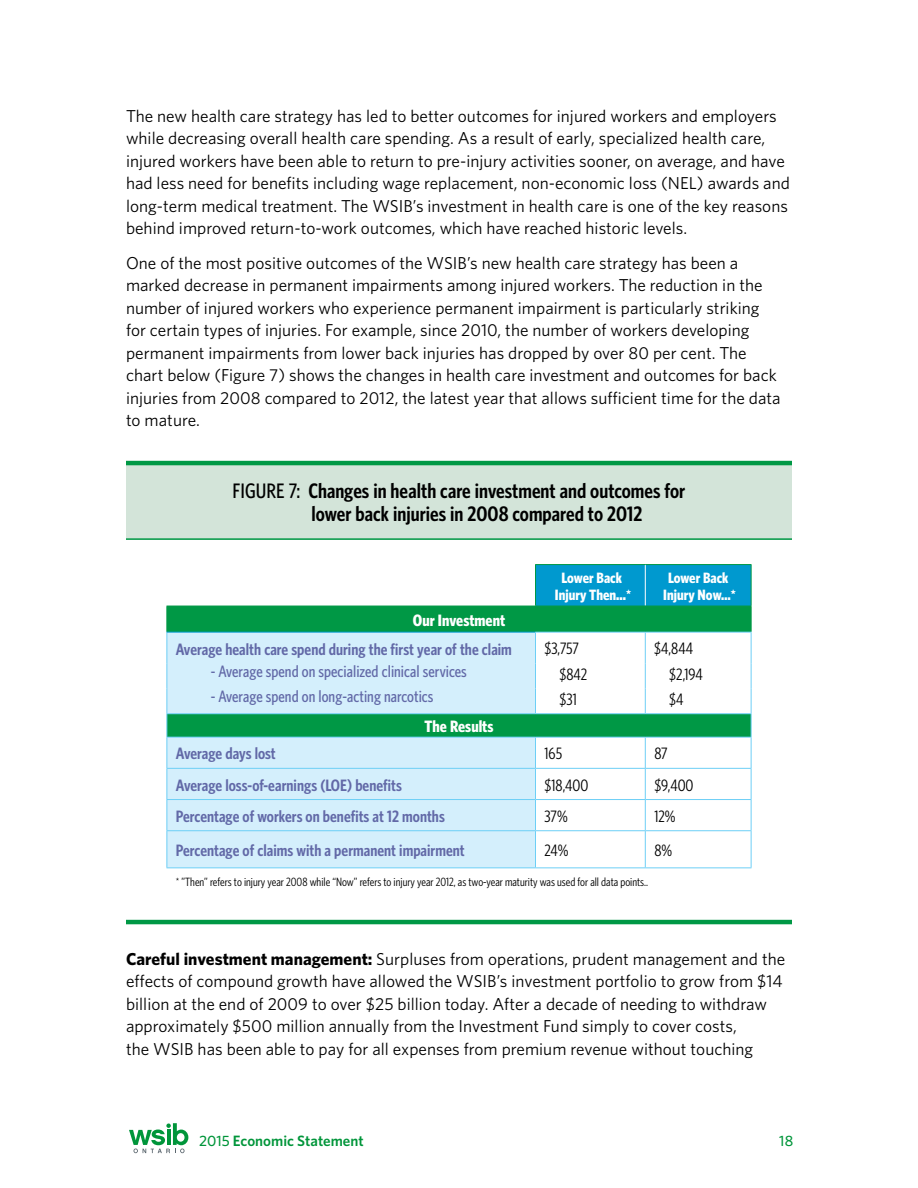
<style>
.page{position:relative;width:918px;height:1188px;background:#fff}
.page>*{position:absolute;margin:0;border:0;box-sizing:border-box;transform-origin:0 0}
.t1{font:600 21px/22.5px "Whitney Condensed";color:#000}
.text{font:17.25px/22.5px "Whitney";color:#000}
.t2{font:600 16.5px/28.8px "Whitney Condensed";color:#6269a7}
.t3{font:500 16.5px "Whitney Condensed";color:#6269a7}
.t4{font:16.5px "Whitney Condensed";color:#000}
.t5{font:700 16.5px "Whitney Condensed";color:#fff}
.t6{font:700 15px/16.5px "Whitney Condensed";color:#fff;text-align:center}
.t7{font:600 15px "Whitney";color:#00953a}
.t8{font:500 15px "Whitney";color:#00953a}
.t9{font:12px "Whitney Condensed";color:#000}
.s1{font-weight:500}
.s2{font-weight:700;color:#fff}
.s3{font-weight:700}
</style>
<div class="page">
<svg style="left:129px;top:1123px;width:59px;height:30px"></svg>
<div style="left:126px;top:463px;width:666px;height:76px;background:#d3e4d9"></div>
<hr style="left:126px;top:461px;width:666px;height:4px;background:#009845">
<hr style="left:126px;top:538px;width:666px;height:2px;background:#009845">
<hr style="left:126px;top:920px;width:666px;height:4px;background:#009845">
<div style="left:167px;top:607px;width:369px;height:25px;background:#009845"></div>
<svg style="left:167px;top:633px;width:369px;height:234px;background:#bee6e9"></svg>
<svg style="left:536px;top:633px;width:215px;height:234px"></svg>
<hr style="left:535px;top:565px;width:1px;height:41px;background:#009845">
<hr style="left:751px;top:633px;width:1px;height:30px;background:#6dcff6">
<svg style="left:535px;top:663px;width:1px;height:50px"></svg>
<svg style="left:645px;top:663px;width:1px;height:50px"></svg>
<hr style="left:166px;top:713px;width:370px;height:1px;background:#6dcff6">
<hr style="left:536px;top:713px;width:109px;height:1px;background:#6dcff6">
<hr style="left:645px;top:713px;width:107px;height:1px;background:#6dcff6">
<svg style="left:751px;top:663px;width:1px;height:74px"></svg>
<hr style="left:166px;top:737px;width:370px;height:1px;background:#6dcff6">
<hr style="left:536px;top:737px;width:109px;height:1px;background:#6dcff6">
<hr style="left:535px;top:738px;width:1px;height:30px;background:#6dcff6">
<hr style="left:645px;top:737px;width:107px;height:1px;background:#6dcff6">
<hr style="left:645px;top:738px;width:1px;height:30px;background:#6dcff6">
<hr style="left:751px;top:738px;width:1px;height:30px;background:#6dcff6">
<hr style="left:166px;top:768px;width:370px;height:1px;background:#6dcff6">
<hr style="left:536px;top:768px;width:109px;height:1px;background:#6dcff6">
<hr style="left:535px;top:769px;width:1px;height:30px;background:#6dcff6">
<hr style="left:645px;top:768px;width:107px;height:1px;background:#6dcff6">
<hr style="left:645px;top:769px;width:1px;height:30px;background:#6dcff6">
<hr style="left:751px;top:769px;width:1px;height:30px;background:#6dcff6">
<hr style="left:166px;top:799px;width:370px;height:1px;background:#6dcff6">
<hr style="left:536px;top:799px;width:109px;height:1px;background:#6dcff6">
<hr style="left:535px;top:800px;width:1px;height:30px;background:#6dcff6">
<hr style="left:645px;top:799px;width:107px;height:1px;background:#6dcff6">
<hr style="left:645px;top:800px;width:1px;height:30px;background:#6dcff6">
<hr style="left:751px;top:800px;width:1px;height:30px;background:#6dcff6">
<hr style="left:166px;top:830px;width:370px;height:1px;background:#6dcff6">
<hr style="left:536px;top:830px;width:109px;height:1px;background:#6dcff6">
<hr style="left:535px;top:831px;width:1px;height:36px;background:#6dcff6">
<hr style="left:645px;top:830px;width:107px;height:1px;background:#6dcff6">
<hr style="left:645px;top:831px;width:1px;height:36px;background:#6dcff6">
<hr style="left:751px;top:831px;width:1px;height:36px;background:#6dcff6">
<hr style="left:166px;top:633px;width:1px;height:30px;background:#6dcff6">
<svg style="left:166px;top:663px;width:1px;height:74px"></svg>
<hr style="left:166px;top:738px;width:1px;height:30px;background:#6dcff6">
<hr style="left:166px;top:769px;width:1px;height:30px;background:#6dcff6">
<hr style="left:166px;top:800px;width:1px;height:30px;background:#6dcff6">
<hr style="left:166px;top:831px;width:1px;height:36px;background:#6dcff6">
<hr style="left:166px;top:867px;width:370px;height:1px;background:#6dcff6">
<hr style="left:536px;top:867px;width:109px;height:1px;background:#6dcff6">
<hr style="left:645px;top:867px;width:107px;height:1px;background:#6dcff6">
<hr style="left:535px;top:564px;width:110px;height:1px;background:#009845">
<hr style="left:645px;top:564px;width:107px;height:1px;background:#009845">
<hr style="left:166px;top:606px;width:370px;height:1px;background:#009845">
<svg style="left:166px;top:606px;width:1px;height:26px"></svg>
<svg style="left:536px;top:565px;width:216px;height:67px;background:#019999"></svg>
<hr style="left:645px;top:632px;width:107px;height:1px;background:#6dcff6">
<hr style="left:535px;top:632px;width:110px;height:1px;background:#6dcff6">
<hr style="left:535px;top:633px;width:1px;height:30px;background:#6dcff6">
<hr style="left:645px;top:633px;width:1px;height:30px;background:#6dcff6">
<hr style="left:166px;top:632px;width:369px;height:1px;background:#0099cf">
<p class="text" style="left:126px;top:104px;width:665px">The new health care strategy has led to better outcomes for injured workers and employers while decreasing overall health care spending. As a result of early, specialized health care, injured workers have been able to return to pre-injury activities sooner, on average, and have had less need for benefits including wage replacement, non-economic loss (NEL) awards and long-term medical treatment. The WSIB’s investment in health care is one of the key reasons behind improved return-to-work outcomes, which have reached historic levels.</p>
<p class="text" style="left:126px;top:251px;width:656px">One of the most positive outcomes of the WSIB’s new health care strategy has been a marked decrease in permanent impairments among injured workers. The reduction in the number of injured workers who experience permanent impairment is particularly striking for certain types of injuries. For example, since 2010, the number of workers developing permanent impairments from lower back injuries has dropped by over 80 per cent. The chart below (Figure 7) shows the changes in health care investment and outcomes for back injuries from 2008 compared to 2012, the latest year that allows sufficient time for the data to mature.</p>
<p class="t1" style="left:311px;top:479px;width:375px;text-indent:-79px"><span class="s1">FIGURE 7:</span> Changes in health care investment and outcomes for lower back injuries in 2008 compared to 2012</p>
<p class="t2" style="left:176px;top:605px;width:338px;text-indent:237px"><span class="s2">Our Investment<br></span>Average health care spend during the first year of the claim</p>
<p class="t6" style="left:555px;top:569px;width:78px">Lower Back<br>Injury Then...*</p>
<p class="t6" style="left:663px;top:569px;width:74px">Lower Back<br>Injury Now…*</p>
<p class="t4" style="left:545px;top:639px;width:36px">$3,757</p>
<p class="t4" style="left:654px;top:639px;width:40px">$4,844</p>
<p class="t3" style="left:211px;top:661px;width:258px">- Average spend on specialized clinical services</p>
<p class="t4" style="left:559px;top:664px;width:29px">$842</p>
<p class="t4" style="left:669px;top:664px;width:35px">$2,194</p>
<p class="t3" style="left:211px;top:686px;width:224px">- Average spend on long-acting narcotics</p>
<p class="t4" style="left:559px;top:689px;width:19px">$31</p>
<p class="t4" style="left:669px;top:689px;width:16px">$4</p>
<p class="t5" style="left:425px;top:716px;width:70px">The Results</p>
<p class="t2" style="left:176px;top:739px;width:101px">Average days lost</p>
<p class="t4" style="left:545px;top:744px;width:19px">165</p>
<p class="t4" style="left:654px;top:744px;width:15px">87</p>
<p class="t2" style="left:176px;top:770px;width:227px">Average loss-of-earnings (LOE) benefits</p>
<p class="t4" style="left:545px;top:775px;width:45px">$18,400</p>
<p class="t4" style="left:654px;top:775px;width:41px">$9,400</p>
<p class="t2" style="left:176px;top:801px;width:270px">Percentage of workers on benefits at 12 months</p>
<p class="t4" style="left:545px;top:806px;width:25px">37%</p>
<p class="t4" style="left:654px;top:806px;width:23px">12%</p>
<p class="t2" style="left:176px;top:835px;width:290px">Percentage of claims with a permanent impairment</p>
<p class="t4" style="left:545px;top:840px;width:25px">24%</p>
<p class="t4" style="left:654px;top:840px;width:19px">8%</p>
<p class="t9" style="left:176px;top:875px;width:474px">* ”Then” refers to injury year 2008 while “Now” refers to injury year 2012, as two-year maturity was used for all data points..</p>
<p class="text" style="left:126px;top:947px;width:661px"><span class="s3">Careful investment management:</span> Surpluses from operations, prudent management and the effects of compound growth have allowed the WSIB’s investment portfolio to grow from $14 billion at the end of 2009 to over $25 billion today. After a decade of needing to withdraw approximately $500 million annually from the Investment Fund simply to cover costs,<br>the WSIB has been able to pay for all expenses from premium revenue without touching</p>
<p class="t7" style="left:199px;top:1131px;width:166px"><span class="s1">2015</span> Economic Statement</p>
<p class="t8" style="left:779px;top:1131px;width:15px">18</p>
</div>
